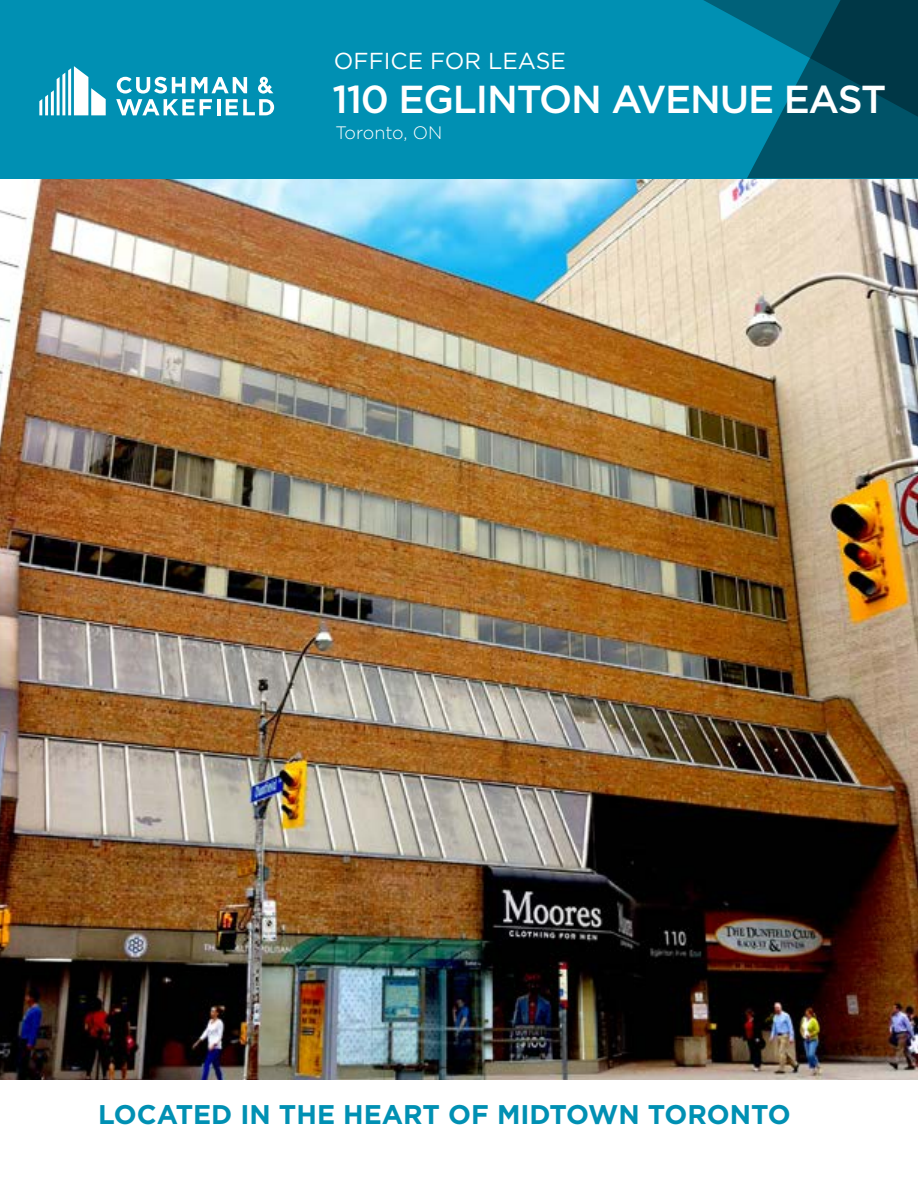
<style>
.page{position:relative;width:918px;height:1188px;background:#fff}
.page>*{position:absolute;margin:0;border:0;box-sizing:border-box;transform-origin:0 0}
.t1{font:500 39px "Gotham";letter-spacing:-.03em;color:#fff}
.t2{font:700 27px "Gotham";color:#0090b3}
.t3{font:23.1px "Gotham";color:#fff}
.t4{font:300 18px "Gotham";color:#fff}
</style>
<div class="page">
<img style="left:0;top:178px;width:918px;height:902px">
<div style="left:0;top:0;width:918px;height:178px;background:#0090b3"></div>
<svg style="left:39px;top:66px;width:67px;height:49px"></svg>
<svg style="left:116px;top:77px;width:158px;height:38px"></svg>
<svg style="left:703px;top:0;width:215px;height:178px"></svg>
<p class="t3" style="left:334px;top:46px;width:234px">OFFICE FOR LEASE</p>
<h1 class="t1" style="left:332px;top:74px;width:555px">110 EGLINTON AVENUE EAST</h1>
<p class="t4" style="left:335px;top:121px;width:109px">Toronto, ON</p>
<p class="t2" style="left:98px;top:1096px;width:694px">LOCATED IN THE HEART OF MIDTOWN TORONTO</p>
</div>
